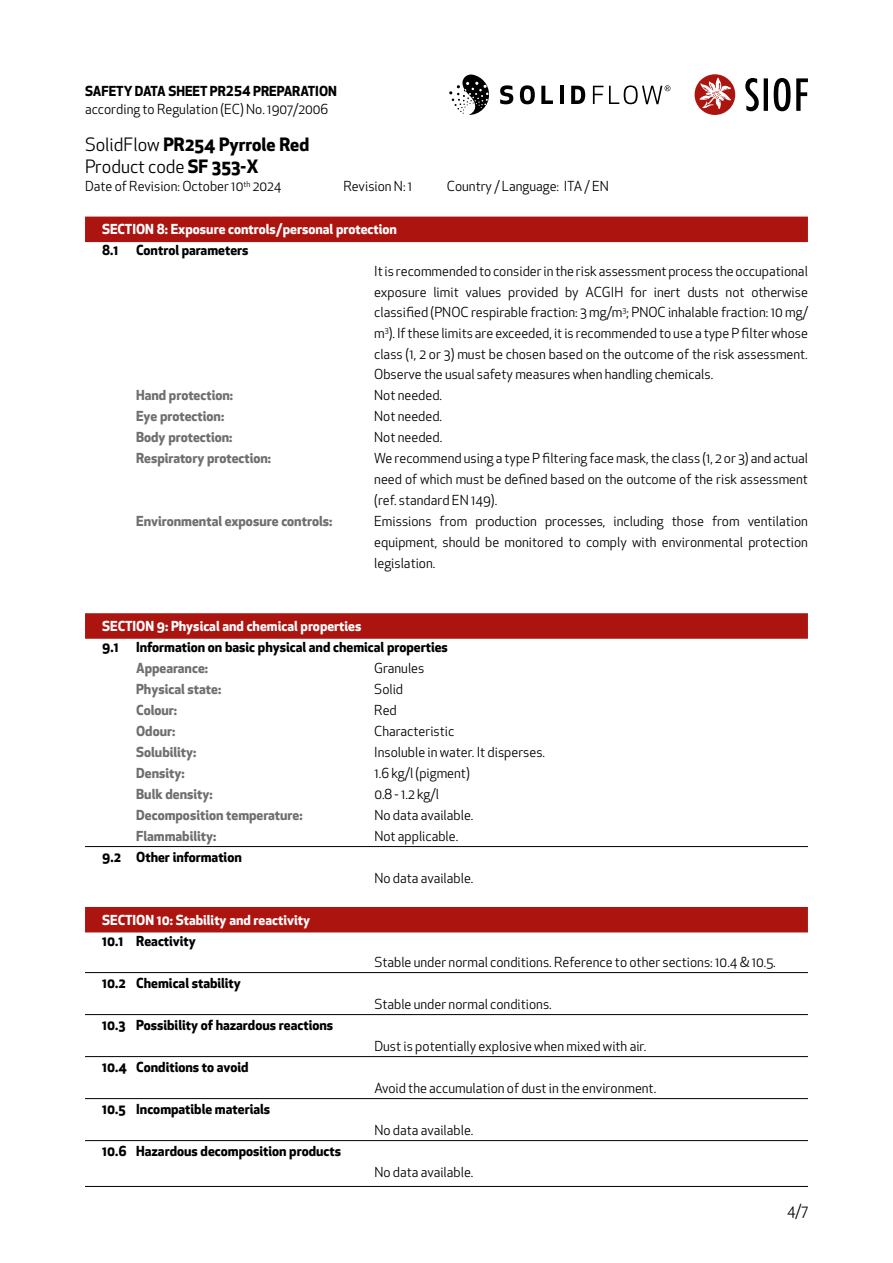
<style>
.page{position:relative;width:893px;height:1263px;background:#fff}
.page>*{position:absolute;margin:0;border:0;box-sizing:border-box;transform-origin:0 0}
.t1{font:700 18px/22.5px "Apex New";color:#000}
.t2{font:15px "Apex New";color:#000}
.t3{font:13.5px/20.7px "Apex New";color:#000;text-align:justify}
.t4{font:700 13.5px "Apex New";color:#000}
.t5{font:700 13.5px "Apex New";color:#706f6f}
.t6{font:700 13.5px "Apex New";color:#fff}
.s1{font-weight:400}
</style>
<div class="page">
<hr style="left:85px;top:1186px;width:723px;height:1px;background:#000">
<div style="left:85px;top:217px;width:723px;height:25px;background:#ac1410"></div>
<div style="left:85px;top:613px;width:723px;height:26px;background:#ac1410"></div>
<hr style="left:85px;top:846px;width:723px;height:1px;background:#000">
<div style="left:85px;top:907px;width:723px;height:25px;background:#ac1410"></div>
<hr style="left:85px;top:972px;width:723px;height:1px;background:#000">
<hr style="left:85px;top:1014px;width:723px;height:1px;background:#000">
<hr style="left:85px;top:1056px;width:723px;height:1px;background:#000">
<hr style="left:85px;top:1098px;width:723px;height:1px;background:#000">
<hr style="left:85px;top:1140px;width:723px;height:1px;background:#000">
<div style="left:695px;top:74px;width:40px;height:41px;background:#ac1410;border-radius:50%"></div>
<svg style="left:699px;top:78px;width:32px;height:31px"></svg>
<svg style="left:745px;top:78px;width:63px;height:33px"></svg>
<svg style="left:449px;top:74px;width:40px;height:41px"></svg>
<svg style="left:500px;top:85px;width:13px;height:19px"></svg>
<svg style="left:520px;top:85px;width:15px;height:19px"></svg>
<svg style="left:541px;top:86px;width:12px;height:18px"></svg>
<svg style="left:560px;top:86px;width:3px;height:18px"></svg>
<svg style="left:571px;top:86px;width:14px;height:18px"></svg>
<svg style="left:593px;top:86px;width:10px;height:18px"></svg>
<svg style="left:609px;top:85px;width:61px;height:19px"></svg>
<p class="t4" style="left:85px;top:81px;width:253px">SAFETY DATA SHEET PR254 PREPARATION</p>
<p class="t3" style="left:85px;top:98px;width:245px">according to Regulation (EC) No. 1907/2006</p>
<h1 class="t1" style="left:85px;top:132px;width:226px"><span class="s1">SolidFlow</span> PR254 Pyrrole Red<br><span class="s1">Product code</span> SF 353-X</h1>
<p class="t3" style="left:85px;top:176px;width:198px">Date of Revision: October 10<sup>th</sup> 2024</p>
<p class="t3" style="left:343px;top:176px;width:70px">Revision N: 1</p>
<p class="t3" style="left:447px;top:176px;width:164px">Country / Language: ITA / EN</p>
<p class="t6" style="left:102px;top:220px;width:296px">SECTION 8: Exposure controls/personal protection</p>
<p class="t4" style="left:102px;top:240px;width:18px">8.1</p>
<p class="t4" style="left:136px;top:240px;width:114px">Control parameters</p>
<p class="t3" style="left:374px;top:261px;width:435px">It is recommended to consider in the risk assessment process the occupational exposure limit values provided by ACGIH for inert dusts not otherwise classified (PNOC respirable fraction: 3 mg/m<sup>3</sup>; PNOC inhalable fraction: 10 mg/ m<sup>3</sup>). If these limits are exceeded, it is recommended to use a type P filter whose class (1, 2 or 3) must be chosen based on the outcome of the risk assessment.<br>Observe the usual safety measures when handling chemicals.</p>
<p class="t5" style="left:136px;top:386px;width:99px">Hand protection:</p>
<p class="t3" style="left:374px;top:385px;width:69px">Not needed.</p>
<p class="t5" style="left:136px;top:407px;width:90px">Eye protection:</p>
<p class="t3" style="left:374px;top:406px;width:69px">Not needed.</p>
<p class="t5" style="left:136px;top:428px;width:98px">Body protection:</p>
<p class="t3" style="left:374px;top:427px;width:69px">Not needed.</p>
<p class="t5" style="left:136px;top:449px;width:137px">Respiratory protection:</p>
<p class="t3" style="left:374px;top:448px;width:435px">We recommend using a type P filtering face mask, the class (1, 2 or 3) and actual need of which must be defined based on the outcome of the risk assessment (ref. standard EN 149).</p>
<p class="t5" style="left:136px;top:512px;width:198px">Environmental exposure controls:</p>
<p class="t3" style="left:374px;top:511px;width:435px">Emissions from production processes, including those from ventilation equipment, should be monitored to comply with environmental protection legislation.</p>
<p class="t6" style="left:102px;top:616px;width:261px">SECTION 9: Physical and chemical properties</p>
<p class="t4" style="left:102px;top:637px;width:18px">9.1</p>
<p class="t4" style="left:136px;top:637px;width:313px">Information on basic physical and chemical properties</p>
<p class="t5" style="left:136px;top:658px;width:73px">Appearance:</p>
<p class="t3" style="left:374px;top:658px;width:52px">Granules</p>
<p class="t5" style="left:136px;top:679px;width:87px">Physical state:</p>
<p class="t3" style="left:374px;top:679px;width:30px">Solid</p>
<p class="t5" style="left:136px;top:700px;width:42px">Colour:</p>
<p class="t3" style="left:374px;top:700px;width:24px">Red</p>
<p class="t5" style="left:136px;top:721px;width:41px">Odour:</p>
<p class="t3" style="left:374px;top:721px;width:82px">Characteristic</p>
<p class="t5" style="left:136px;top:742px;width:62px">Solubility:</p>
<p class="t3" style="left:374px;top:742px;width:172px">Insoluble in water. It disperses.</p>
<p class="t5" style="left:136px;top:763px;width:50px">Density:</p>
<p class="t3" style="left:374px;top:763px;width:97px">1.6 kg/l (pigment)</p>
<p class="t5" style="left:136px;top:784px;width:78px">Bulk density:</p>
<p class="t3" style="left:374px;top:784px;width:66px">0.8 - 1.2 kg/l</p>
<p class="t5" style="left:136px;top:805px;width:168px">Decomposition temperature:</p>
<p class="t3" style="left:374px;top:805px;width:101px">No data available.</p>
<p class="t5" style="left:136px;top:826px;width:82px">Flammability:</p>
<p class="t3" style="left:374px;top:826px;width:85px">Not applicable.</p>
<p class="t4" style="left:102px;top:847px;width:141px">9.2 Other information</p>
<p class="t3" style="left:374px;top:868px;width:101px">No data available.</p>
<p class="t6" style="left:102px;top:910px;width:209px">SECTION 10: Stability and reactivity</p>
<p class="t4" style="left:102px;top:931px;width:95px">10.1 Reactivity</p>
<p class="t3" style="left:374px;top:952px;width:403px">Stable under normal conditions. Reference to other sections: 10.4 &amp; 10.5.</p>
<p class="t4" style="left:102px;top:973px;width:140px">10.2 Chemical stability</p>
<p class="t3" style="left:374px;top:994px;width:179px">Stable under normal conditions.</p>
<p class="t4" style="left:102px;top:1015px;width:232px">10.3 Possibility of hazardous reactions</p>
<p class="t3" style="left:374px;top:1036px;width:273px">Dust is potentially explosive when mixed with air.</p>
<p class="t4" style="left:102px;top:1057px;width:148px">10.4 Conditions to avoid</p>
<p class="t3" style="left:374px;top:1078px;width:283px">Avoid the accumulation of dust in the environment.</p>
<p class="t4" style="left:102px;top:1099px;width:169px">10.5 Incompatible materials</p>
<p class="t3" style="left:374px;top:1120px;width:101px">No data available.</p>
<p class="t4" style="left:102px;top:1141px;width:240px">10.6 Hazardous decomposition products</p>
<p class="t3" style="left:374px;top:1162px;width:101px">No data available.</p>
<p class="t2" style="left:787px;top:1201px;width:22px">4/7</p>
</div>
